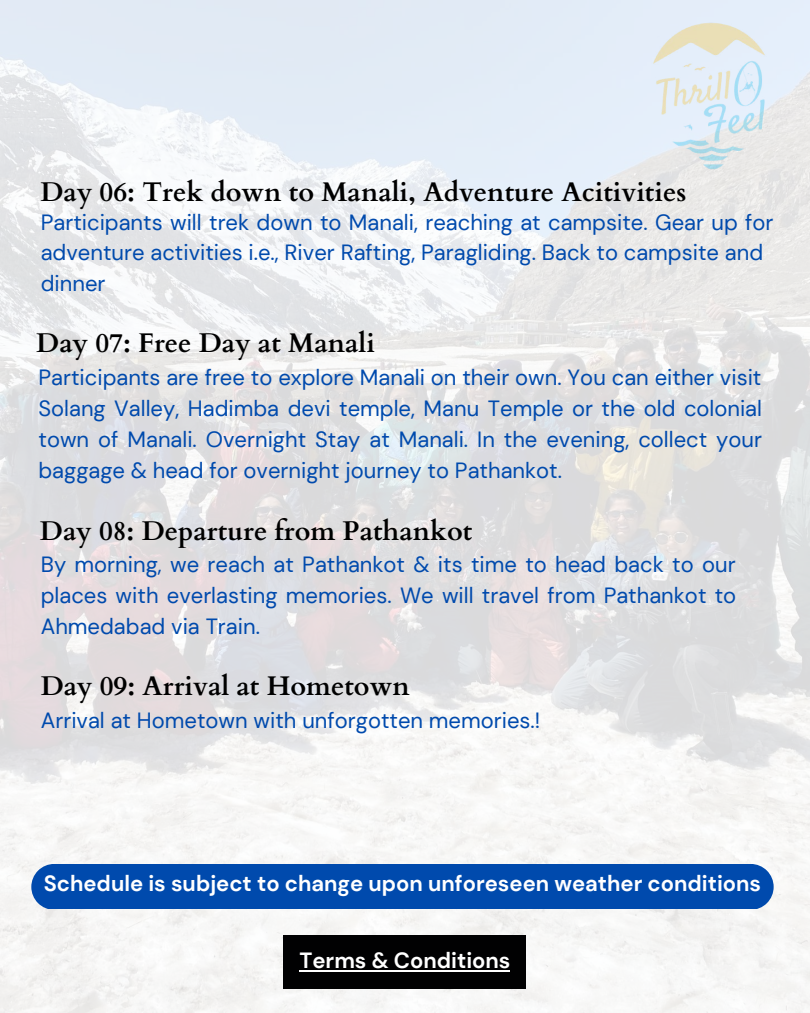
<style>
.page{position:relative;width:810px;height:1013px;background:#fff}
.page>*{position:absolute;margin:0;border:0;box-sizing:border-box;transform-origin:0 0}
.t1{font:700 27px "Cardo";color:#000}
.t2{font:22px/30.8px "DM Sans";color:#004aad;text-align:justify}
.t3{font:700 22px "DM Sans";color:#fff}
</style>
<div class="page">
<img style="left:0;top:0;width:810px;height:1012px">
<div style="left:31px;top:864px;width:743px;height:44px;background:#004aad"></div>
<div style="left:284px;top:935px;width:242px;height:53px;background:#010102"></div>
<hr style="left:300px;top:969px;width:210px;height:2px;background:#fff">
<img style="left:628px;top:16px;width:162px;height:161px">
<p class="t1" style="left:41px;top:174px;width:647px">Day 06: Trek down to Manali, Adventure Acitivities</p>
<p class="t2" style="left:41px;top:207px;width:734px;text-align:left">Participants will trek down to Manali, reaching at campsite. Gear up for adventure activities i.e., River Rafting, Paragliding. Back to campsite and dinner</p>
<p class="t1" style="left:36px;top:325px;width:340px">Day 07: Free Day at Manali</p>
<p class="t2" style="left:39px;top:362px;width:725px">Participants are free to explore Manali on their own. You can either visit Solang Valley, Hadimba devi temple, Manu Temple or the old colonial town of Manali. Overnight Stay at Manali. In the evening, collect your baggage &amp; head for overnight journey to Pathankot.</p>
<p class="t1" style="left:40px;top:513px;width:434px">Day 08: Departure from Pathankot</p>
<p class="t2" style="left:41px;top:549px;width:697px">By morning, we reach at Pathankot &amp; its time to head back to our places with everlasting memories. We will travel from Pathankot to Ahmedabad via Train.</p>
<p class="t1" style="left:41px;top:668px;width:371px">Day 09: Arrival at Hometown</p>
<p class="t2" style="left:41px;top:704px;width:501px">Arrival at Hometown with unforgotten memories.!</p>
<p class="t3" style="left:44px;top:868px;width:719px">Schedule is subject to change upon unforeseen weather conditions</p>
<p class="t3" style="left:300px;top:946px;width:212px">Terms &amp; Conditions</p>
</div>
